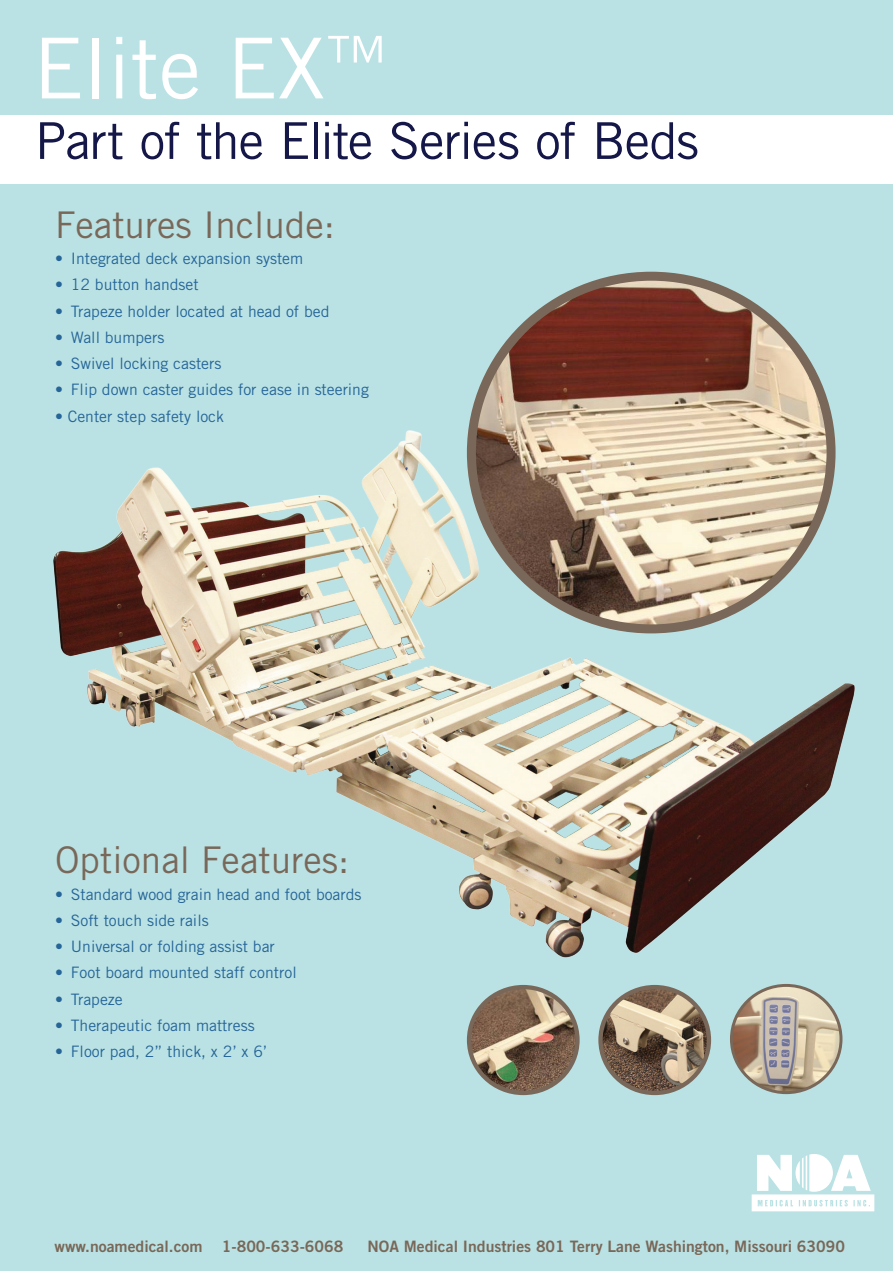
<style>
.page{position:relative;width:893px;height:1271px;background:#fff}
.page>*{position:absolute;margin:0;border:0;box-sizing:border-box;transform-origin:0 0}
.t1{font:84px "Trade Gothic LT";color:#fff}
.t2{font:50.75px "Trade Gothic LT Std";letter-spacing:-.02em;color:#141748}
.t3{font:36.75px "Trade Gothic LT Std";color:#796859}
.t4{font:15.75px "Trade Gothic LT Std";color:#266598}
.t5{font:15.75px "Trade Gothic LT Std Bd 2";color:#796859}
</style>
<div class="page">
<div style="left:0;top:0;width:892px;height:115px;background:#bae2e4"></div>
<div style="left:0;top:184px;width:892px;height:1086px;background:#bae2e4"></div>
<img style="left:53px;top:403px;width:802px;height:584px">
<img style="left:474px;top:276px;width:357px;height:353px">
<div style="left:467px;top:272px;width:368px;height:361px;border:9px solid #796859;border-radius:50%"></div>
<img style="left:731px;top:985px;width:110px;height:107px">
<div style="left:730px;top:984px;width:112px;height:110px;border:3px solid #796859;border-radius:50%"></div>
<svg style="left:751px;top:1154px;width:123px;height:57px"></svg>
<img style="left:469px;top:987px;width:108px;height:106px">
<div style="left:467px;top:985px;width:112px;height:110px;border:4px solid #796859;border-radius:50%"></div>
<img style="left:603px;top:987px;width:106px;height:106px">
<div style="left:598px;top:985px;width:113px;height:110px;border:4px solid #796859;border-radius:50%"></div>
<svg style="left:884px;top:1264px;width:9px;height:7px"></svg>
<h1 class="t1" style="left:33px;top:18px;width:357px">Elite EX<sup>™</sup></h1>
<h2 class="t2" style="left:35px;top:110px;width:665px">Part of the Elite Series of Beds</h2>
<h3 class="t3" style="left:55px;top:202px;width:281px">Features Include:</h3>
<p class="t4" style="left:55px;top:249px;width:250px">• Integrated deck expansion system</p>
<p class="t4" style="left:55px;top:275px;width:145px">• 12 button handset</p>
<p class="t4" style="left:55px;top:301px;width:276px">• Trapeze holder located at head of bed</p>
<p class="t4" style="left:55px;top:328px;width:111px">• Wall bumpers</p>
<p class="t4" style="left:55px;top:354px;width:168px">• Swivel locking casters</p>
<p class="t4" style="left:55px;top:380px;width:315px">• Flip down caster guides for ease in steering</p>
<p class="t4" style="left:55px;top:406px;width:170px">• Center step safety lock</p>
<h3 class="t3" style="left:55px;top:838px;width:296px">Optional Features:</h3>
<p class="t4" style="left:55px;top:884px;width:308px">• Standard wood grain head and foot boards</p>
<p class="t4" style="left:55px;top:910px;width:155px">• Soft touch side rails</p>
<p class="t4" style="left:55px;top:937px;width:221px">• Universal or folding assist bar</p>
<p class="t4" style="left:55px;top:963px;width:243px">• Foot board mounted staff control</p>
<p class="t4" style="left:55px;top:989px;width:69px">• Trapeze</p>
<p class="t4" style="left:55px;top:1015px;width:201px">• Therapeutic foam mattress</p>
<p class="t4" style="left:55px;top:1042px;width:214px">• Floor pad, 2” thick, x 2’ x 6’</p>
<p class="t5" style="left:55px;top:1236px;width:290px">www.noamedical.com 1-800-633-6068</p>
<p class="t5" style="left:367px;top:1236px;width:479px">NOA Medical Industries 801 Terry Lane Washington, Missouri 63090</p>
</div>
